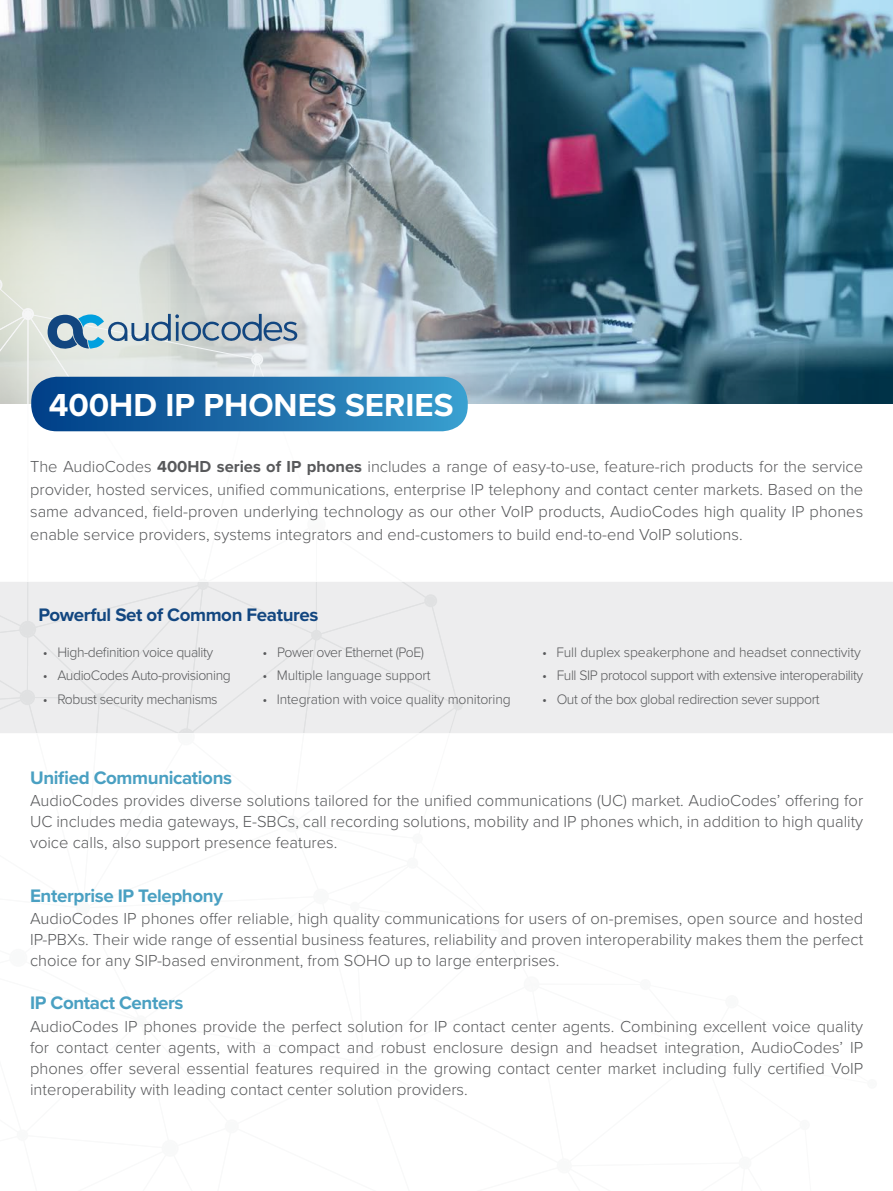
<style>
.page{position:relative;width:893px;height:1191px;background:#fff}
.page>*{position:absolute;margin:0;border:0;box-sizing:border-box;transform-origin:0 0}
.t1{font:700 33px "Proxima Nova";color:#fff}
.t2{font:700 18.75px "Proxima Nova";letter-spacing:-.02em;color:#4aa0c2}
.t3{font:700 18.75px "Proxima Nova";letter-spacing:-.02em;color:#124680}
.t4{font:300 16.5px/21px "Proxima Nova";color:#58595b;text-align:justify}
.t5{font:300 14.25px "Proxima Nova";letter-spacing:-.03em;color:#58595b}
.t6{font:300 14.25px "Proxima Nova";letter-spacing:-.01em;color:#58595b}
.s1{font-weight:700}
</style>
<div class="page">
<img style="left:7px;top:0;width:886px;height:403px">
<div style="left:0;top:29px;width:579px;height:603px;background:#fff;opacity:.75"></div>
<svg style="left:0;top:278px;width:877px;height:455px"></svg>
<h1 class="t1" style="left:49px;top:380px;width:406px">400HD IP PHONES SERIES</h1>
<p class="t4" style="left:30px;top:455px;width:835px;line-height:22.5px">The AudioCodes <span class="s1">400HD series of IP phones</span> includes a range of easy-to-use, feature-rich products for the service provider, hosted services, unified communications, enterprise IP telephony and contact center markets. Based on the same advanced, field-proven underlying technology as our other VoIP products, AudioCodes high quality IP phones enable service providers, systems integrators and end-customers to build end-to-end VoIP solutions.</p>
<p class="t3" style="left:39px;top:601px;width:281px">Powerful Set of Common Features</p>
<p class="t5" style="left:43px;top:642px;width:172px">• High-definition voice quality</p>
<p class="t5" style="left:43px;top:665px;width:189px">• AudioCodes Auto-provisioning</p>
<p class="t5" style="left:43px;top:688px;width:176px">• Robust security mechanisms</p>
<p class="t5" style="left:263px;top:642px;width:163px">• Power over Ethernet (PoE)</p>
<p class="t6" style="left:263px;top:665px;width:170px">• Multiple language support</p>
<p class="t6" style="left:263px;top:688px;width:250px">• Integration with voice quality monitoring</p>
<p class="t6" style="left:542px;top:642px;width:320px">• Full duplex speakerphone and headset connectivity</p>
<p class="t5" style="left:542px;top:665px;width:323px">• Full SIP protocol support with extensive interoperability</p>
<p class="t5" style="left:542px;top:688px;width:279px">• Out of the box global redirection sever support</p>
<p class="t2" style="left:30px;top:763px;width:204px">Unified Communications</p>
<p class="t4" style="left:30px;top:789px;width:835px">AudioCodes provides diverse solutions tailored for the unified communications (UC) market. AudioCodes’ offering for UC includes media gateways, E-SBCs, call recording solutions, mobility and IP phones which, in addition to high quality voice calls, also support presence features.</p>
<p class="t2" style="left:30px;top:881px;width:194px">Enterprise IP Telephony</p>
<p class="t4" style="left:30px;top:907px;width:835px">AudioCodes IP phones offer reliable, high quality communications for users of on-premises, open source and hosted IP-PBXs. Their wide range of essential business features, reliability and proven interoperability makes them the perfect choice for any SIP-based environment, from SOHO up to large enterprises.</p>
<p class="t2" style="left:30px;top:989px;width:155px">IP Contact Centers</p>
<p class="t4" style="left:30px;top:1015px;width:835px">AudioCodes IP phones provide the perfect solution for IP contact center agents. Combining excellent voice quality for contact center agents, with a compact and robust enclosure design and headset integration, AudioCodes’ IP phones offer several essential features required in the growing contact center market including fully certified VoIP interoperability with leading contact center solution providers.</p>
</div>
